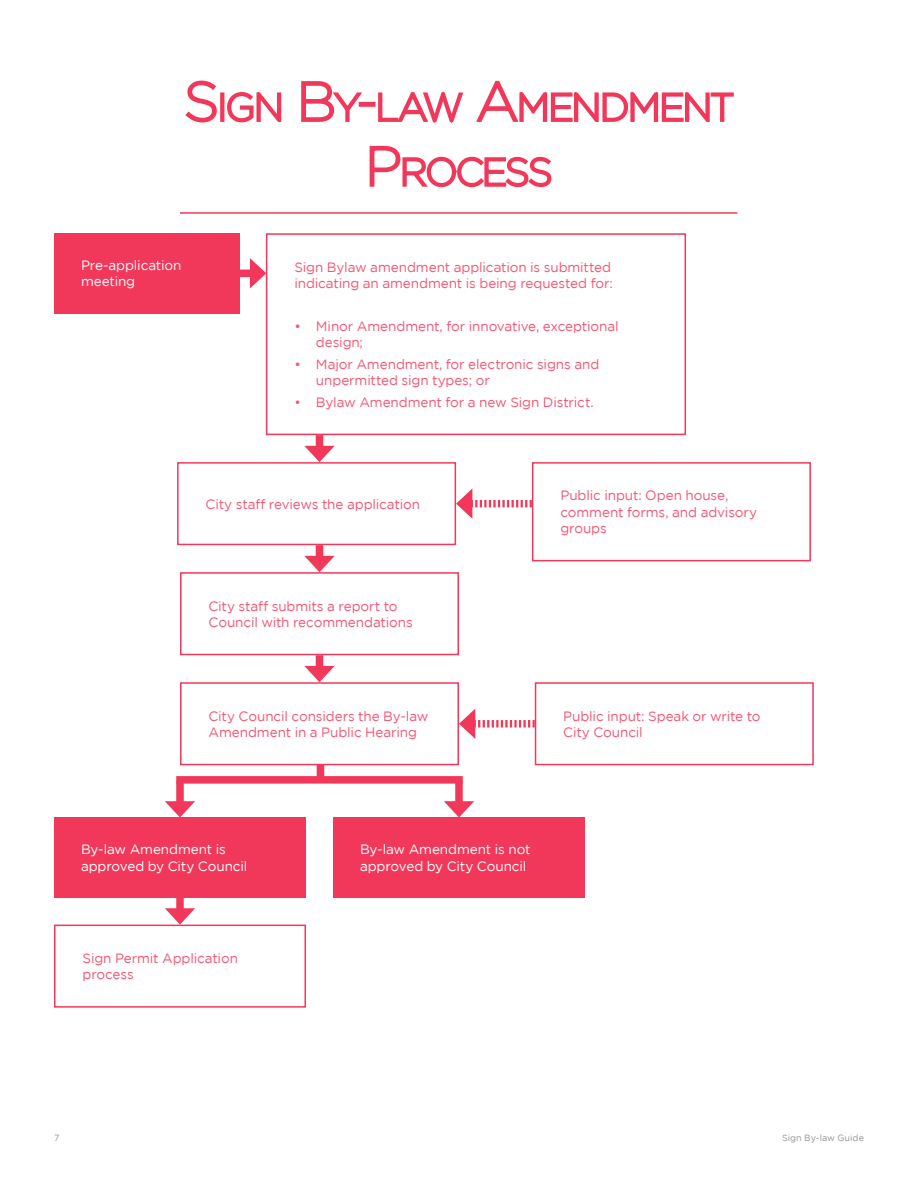
<style>
.page{position:relative;width:918px;height:1188px;background:#fff}
.page>*{position:absolute;margin:0;border:0;box-sizing:border-box;transform-origin:0 0}
.t1{font:13.5px/16.2px "Gotham";letter-spacing:-.01em;color:#f45673}
.t2{font:13.5px/16.2px "Gotham";letter-spacing:-.01em;color:#fff}
.t3{font:9px "Gotham";letter-spacing:.005em;color:#939598}
</style>
<div class="page">
<div style="left:176px;top:781px;width:8px;height:27px;background:#f2385a"></div>
<svg style="left:165px;top:801px;width:30px;height:17px"></svg>
<div style="left:317px;top:749px;width:7px;height:32px;background:#f2385a"></div>
<div style="left:176px;top:776px;width:287px;height:8px;background:#f2385a"></div>
<div style="left:455px;top:781px;width:8px;height:27px;background:#f2385a"></div>
<svg style="left:444px;top:801px;width:30px;height:17px"></svg>
<div style="left:316px;top:435px;width:7px;height:17px;background:#f2385a"></div>
<svg style="left:304px;top:446px;width:31px;height:16px"></svg>
<div style="left:316px;top:545px;width:7px;height:17px;background:#f2385a"></div>
<svg style="left:304px;top:556px;width:31px;height:16px"></svg>
<div style="left:316px;top:655px;width:7px;height:17px;background:#f2385a"></div>
<svg style="left:304px;top:666px;width:31px;height:16px"></svg>
<div style="left:176px;top:898px;width:8px;height:17px;background:#f2385a"></div>
<svg style="left:165px;top:908px;width:30px;height:17px"></svg>
<hr style="left:180px;top:212px;width:557px;height:2px;background:#f2385a">
<svg style="left:185px;top:80px;width:32px;height:43px"></svg>
<div style="left:220px;top:92px;width:4px;height:30px;border:3px solid #f2385a"></div>
<svg style="left:227px;top:92px;width:55px;height:31px"></svg>
<svg style="left:301px;top:81px;width:64px;height:41px"></svg>
<div style="left:359px;top:102px;width:17px;height:5px;border:3px solid #f2385a"></div>
<svg style="left:378px;top:91px;width:86px;height:33px"></svg>
<svg style="left:476px;top:80px;width:258px;height:43px"></svg>
<svg style="left:369px;top:145px;width:183px;height:43px"></svg>
<div style="left:54px;top:233px;width:185px;height:80px;background:#f2385a"></div>
<div style="left:239px;top:270px;width:17px;height:7px;background:#f2385a"></div>
<svg style="left:250px;top:258px;width:16px;height:30px"></svg>
<div style="left:266px;top:233px;width:420px;height:202px;border:2px solid #f2385a"></div>
<div style="left:177px;top:462px;width:279px;height:83px;border:2px solid #f2385a"></div>
<div style="left:532px;top:462px;width:279px;height:99px;border:2px solid #f2385a"></div>
<div style="left:535px;top:682px;width:279px;height:83px;border:2px solid #f2385a"></div>
<div style="left:180px;top:572px;width:279px;height:83px;border:2px solid #f2385a"></div>
<div style="left:181px;top:683px;width:277px;height:82px;background:#fff"></div>
<div style="left:180px;top:682px;width:279px;height:83px;border:2px solid #f2385a"></div>
<div style="left:54px;top:925px;width:252px;height:83px;border:2px solid #f2385a"></div>
<div style="left:54px;top:818px;width:252px;height:80px;background:#f2385a"></div>
<div style="left:333px;top:818px;width:252px;height:80px;background:#f2385a"></div>
<svg style="left:456px;top:488px;width:76px;height:31px"></svg>
<svg style="left:459px;top:709px;width:76px;height:30px"></svg>
<p class="t2" style="left:81px;top:257px;width:102px">Pre-application meeting</p>
<p class="t1" style="left:294px;top:259px;width:320px">Sign Bylaw amendment application is submitted indicating an amendment is being requested for:</p>
<p class="t1" style="left:316px;top:318px;width:304px;text-indent:-22px">• Minor Amendment, for innovative, exceptional design;</p>
<p class="t1" style="left:316px;top:356px;width:285px;text-indent:-22px">• Major Amendment, for electronic signs and unpermitted sign types; or</p>
<p class="t1" style="left:294px;top:394px;width:301px">• Bylaw Amendment for a new Sign District.</p>
<p class="t1" style="left:206px;top:496px;width:216px">City staff reviews the application</p>
<p class="t1" style="left:560px;top:487px;width:198px">Public input: Open house, comment forms, and advisory groups</p>
<p class="t1" style="left:208px;top:597px;width:206px">City staff submits a report to<br>Council with recommendations</p>
<p class="t1" style="left:208px;top:708px;width:221px">City Council considers the By-law<br>Amendment in a Public Hearing</p>
<p class="t1" style="left:563px;top:708px;width:199px">Public input: Speak or write to<br>City Council</p>
<p class="t2" style="left:81px;top:841px;width:168px">By-law Amendment is approved by City Council</p>
<p class="t2" style="left:360px;top:841px;width:172px">By-law Amendment is not approved by City Council</p>
<p class="t1" style="left:82px;top:950px;width:157px">Sign Permit Application process</p>
<p class="t3" style="left:54px;top:1132px;width:7px">7</p>
<p class="t3" style="left:782px;top:1132px;width:83px">Sign By-law Guide</p>
</div>
